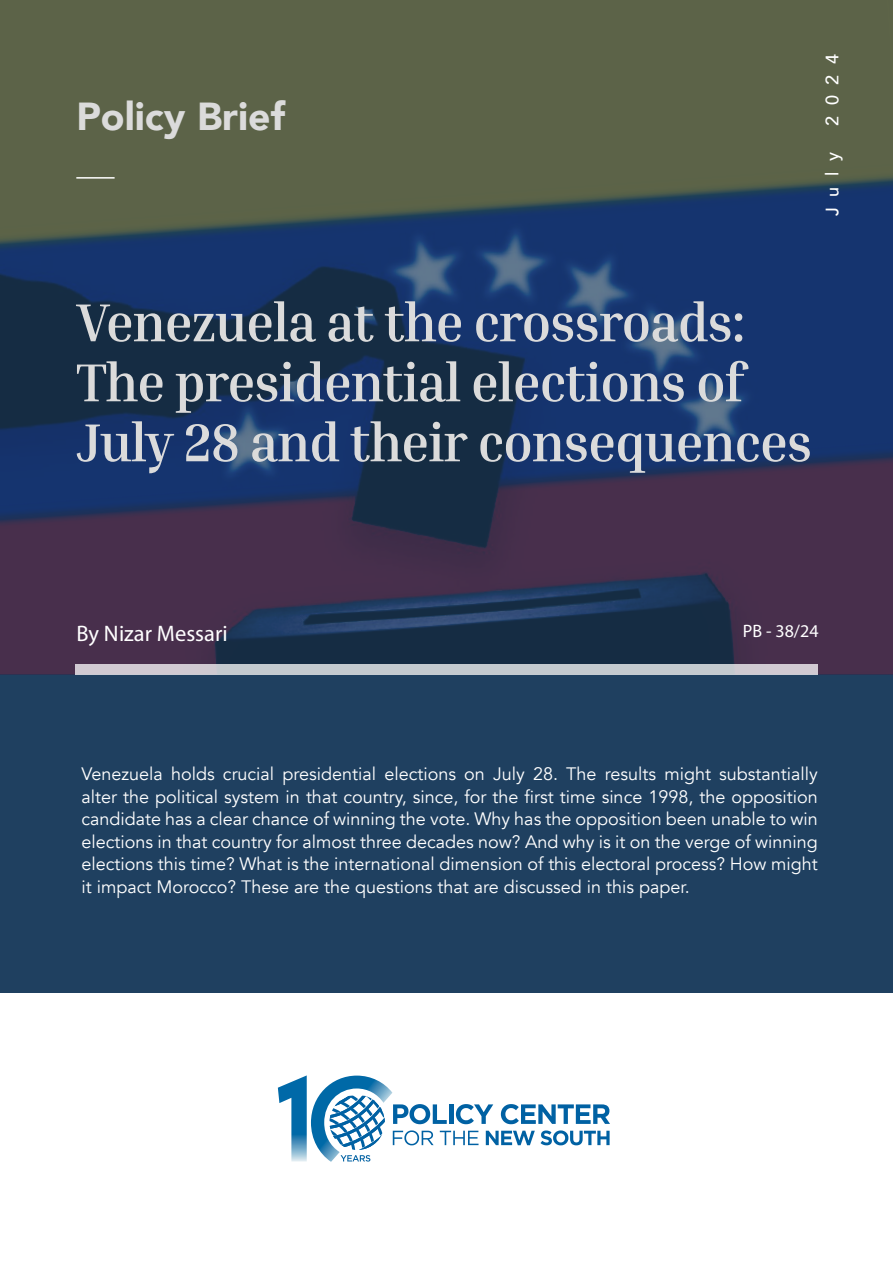
<style>
.page{position:relative;width:893px;height:1263px;background:#fff}
.page>*{position:absolute;margin:0;border:0;box-sizing:border-box;transform-origin:0 0}
.t1{font:700 54px/60px "Inria Serif";letter-spacing:-.02em;color:#dbdbdb}
.t2{font:900 39px "Avenir";color:#dbdbdb}
.t3{font:22.5px "Myriad Pro";color:#fff}
.t4{font:18px/22.5px "Avenir";color:#fff;text-align:justify}
.t5{font:18px "Myriad Pro";color:#fff}
.t6{font:500 18px "Avenir";letter-spacing:.59em;color:#fff}
</style>
<div class="page">
<div style="left:0;top:0;width:893px;height:993px;background:#1f4060"></div>
<img style="left:0;top:0;width:893px;height:675px">
<hr style="left:76px;top:177px;width:39px;height:2px;background:#fff">
<svg style="left:75px;top:664px;width:743px;height:11px;background:#c7cad0"></svg>
<svg style="left:278px;top:1075px;width:332px;height:87px"></svg>
<h2 class="t2" style="left:76px;top:83px;width:210px">Policy Brief</h2>
<p class="t6" style="left:816px;top:126px;width:73px;rotate:-90deg">2024</p>
<p class="t6" style="left:816px;top:216px;width:65px;rotate:-90deg">July</p>
<h1 class="t1" style="left:76px;top:292px;width:737px">Venezuela at the crossroads:<br>The presidential elections of<br>July 28 and their consequences</h1>
<p class="t3" style="left:76px;top:620px;width:153px">By Nizar Messari</p>
<p class="t5" style="left:743px;top:620px;width:77px">PB - 38/24</p>
<p class="t4" style="left:81px;top:763px;width:738px">Venezuela holds crucial presidential elections on July 28. The results might substantially alter the political system in that country, since, for the first time since 1998, the opposition candidate has a clear chance of winning the vote. Why has the opposition been unable to win elections in that country for almost three decades now? And why is it on the verge of winning elections this time? What is the international dimension of this electoral process? How might it impact Morocco? These are the questions that are discussed in this paper.</p>
</div>
